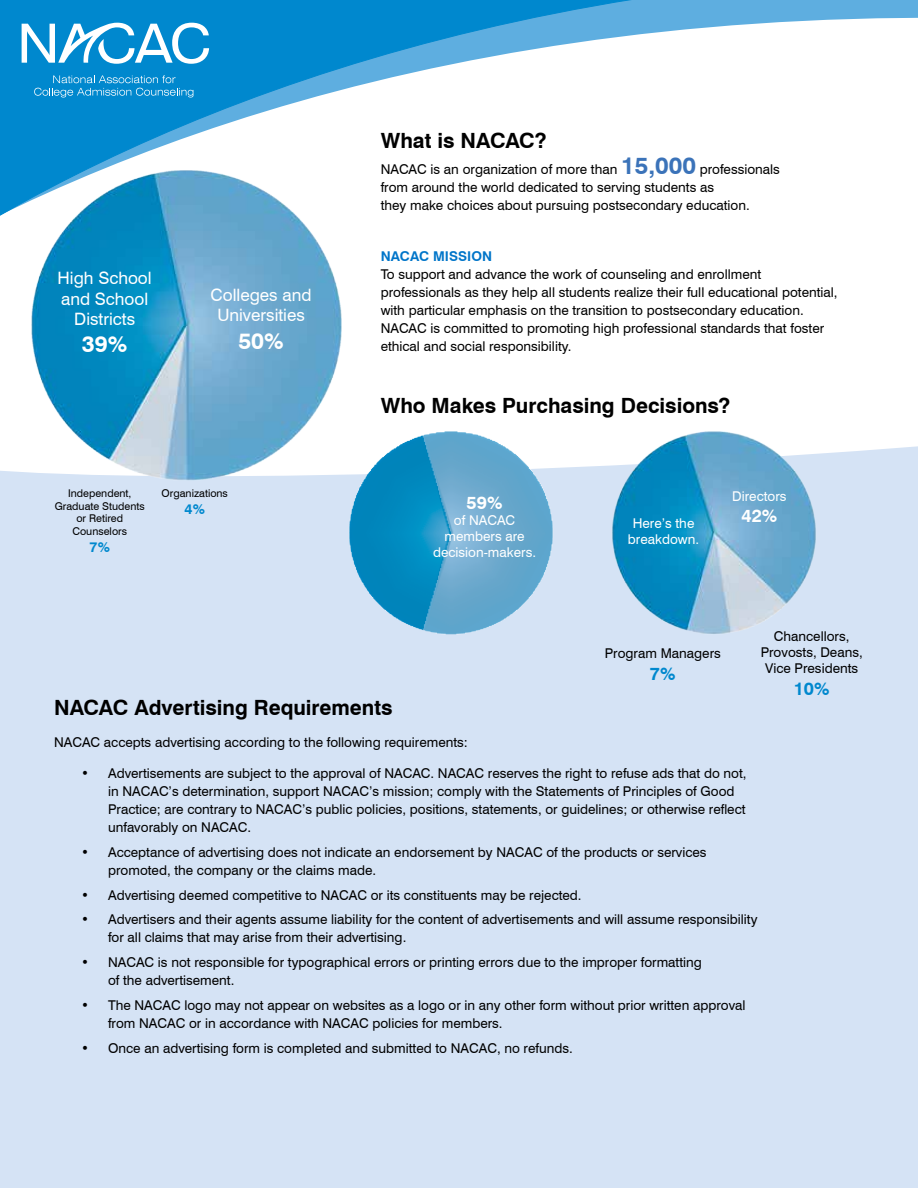
<style>
.page{position:relative;width:918px;height:1188px;background:#fff}
.page>*{position:absolute;margin:0;border:0;box-sizing:border-box;transform-origin:0 0}
.t1{font:700 22.8px "Swiss 721 BT";color:#fff}
.t2{font:700 21px "Swiss 721 BT";color:#000}
.t3{font:700 18px "Swiss 721 BT";color:#fff}
.t4{font:700 18px "Swiss 721 BT";color:#0088ce}
.t5{font:17.1px/20.5px "Swiss 721 BT";color:#fff;text-align:center}
.t6{font:700 14.25px "Swiss 721 BT";color:#0088ce}
.t7{font:13.5px/18px "Swiss 721 BT";color:#000}
.t8{font:13.5px/16.2px "Swiss 721 BT";color:#fff;text-align:center}
.t9{font:700 13.5px "Swiss 721 BT";color:#0075c9}
.t10{font:10.65px/12.8px "Swiss 721 BT";color:#000;text-align:center}
.s1{font-weight:700;font-size:24px;color:#3b73b9}
</style>
<div class="page">
<svg style="left:0;top:0;width:918px;height:127px"></svg>
<svg style="left:22px;top:23px;width:187px;height:41px"></svg>
<svg style="left:34px;top:75px;width:159px;height:23px"></svg>
<svg style="left:581px;top:446px;width:337px;height:47px;fill:#d5e3f5"></svg>
<div style="left:0;top:493px;width:918px;height:695px;background:#d5e3f5"></div>
<img style="left:0;top:127px;width:342px;height:366px">
<img style="left:583px;top:431px;width:261px;height:203px">
<img style="left:321px;top:402px;width:260px;height:233px">
<p class="t5" style="left:58px;top:268px;width:96px">High School and School<br>Districts</p>
<h1 class="t1" style="left:82px;top:330px;width:47px">39%</h1>
<p class="t5" style="left:211px;top:284px;width:103px">Colleges and<br>Universities</p>
<h1 class="t1" style="left:238px;top:327px;width:47px">50%</h1>
<p class="t10" style="left:55px;top:487px;width:92px">Independent,<br>Graduate Students or Retired<br>Counselors</p>
<p class="t6" style="left:90px;top:539px;width:22px">7%</p>
<p class="t10" style="left:162px;top:487px;width:68px">Organizations</p>
<p class="t6" style="left:185px;top:500px;width:22px">4%</p>
<h2 class="t2" style="left:381px;top:128px;width:167px">What is NACAC?</h2>
<p class="t7" style="left:381px;top:160px;width:401px">NACAC is an organization of more than <span class="s1">15,000</span> professionals from around the world dedicated to serving students as<br>they make choices about pursuing postsecondary education.</p>
<p class="t9" style="left:381px;top:248px;width:113px">NACAC MISSION</p>
<p class="t7" style="left:381px;top:265px;width:458px">To support and advance the work of counseling and enrollment professionals as they help all students realize their full educational potential, with particular emphasis on the transition to postsecondary education.<br>NACAC is committed to promoting high professional standards that foster ethical and social responsibility.</p>
<h2 class="t2" style="left:381px;top:392px;width:351px">Who Makes Purchasing Decisions?</h2>
<h3 class="t3" style="left:467px;top:491px;width:37px">59%</h3>
<p class="t8" style="left:433px;top:512px;width:105px">of NACAC members are decision-makers.</p>
<p class="t8" style="left:628px;top:515px;width:73px">Here’s the breakdown.</p>
<p class="t8" style="left:732px;top:488px;width:56px">Directors</p>
<h3 class="t3" style="left:741px;top:505px;width:37px">42%</h3>
<p class="t7" style="left:605px;top:644px;width:118px">Program Managers</p>
<h3 class="t4" style="left:650px;top:662px;width:27px">7%</h3>
<p class="t7" style="left:761px;top:628px;width:104px;line-height:16.2px;text-align:center">Chancellors,<br>Provosts, Deans,<br>Vice Presidents</p>
<h3 class="t4" style="left:794px;top:677px;width:37px">10%</h3>
<h2 class="t2" style="left:54px;top:695px;width:340px">NACAC Advertising Requirements</h2>
<p class="t7" style="left:54px;top:733px;width:415px">NACAC accepts advertising according to the following requirements:</p>
<p class="t7" style="left:108px;top:764px;width:640px;text-indent:-27px">• Advertisements are subject to the approval of NACAC. NACAC reserves the right to refuse ads that do not, in NACAC’s determination, support NACAC’s mission; comply with the Statements of Principles of Good Practice; are contrary to NACAC’s public policies, positions, statements, or guidelines; or otherwise reflect unfavorably on NACAC.</p>
<p class="t7" style="left:108px;top:843px;width:600px;text-indent:-27px">• Acceptance of advertising does not indicate an endorsement by NACAC of the products or services promoted, the company or the claims made.</p>
<p class="t7" style="left:81px;top:886px;width:502px">• Advertising deemed competitive to NACAC or its constituents may be rejected.</p>
<p class="t7" style="left:108px;top:911px;width:651px;text-indent:-27px">• Advertisers and their agents assume liability for the content of advertisements and will assume responsibility for all claims that may arise from their advertising.</p>
<p class="t7" style="left:108px;top:953px;width:595px;text-indent:-27px">• NACAC is not responsible for typographical errors or printing errors due to the improper formatting of the advertisement.</p>
<p class="t7" style="left:108px;top:996px;width:639px;text-indent:-27px">• The NACAC logo may not appear on websites as a logo or in any other form without prior written approval from NACAC or in accordance with NACAC policies for members.</p>
<p class="t7" style="left:81px;top:1039px;width:493px">• Once an advertising form is completed and submitted to NACAC, no refunds.</p>
</div>
